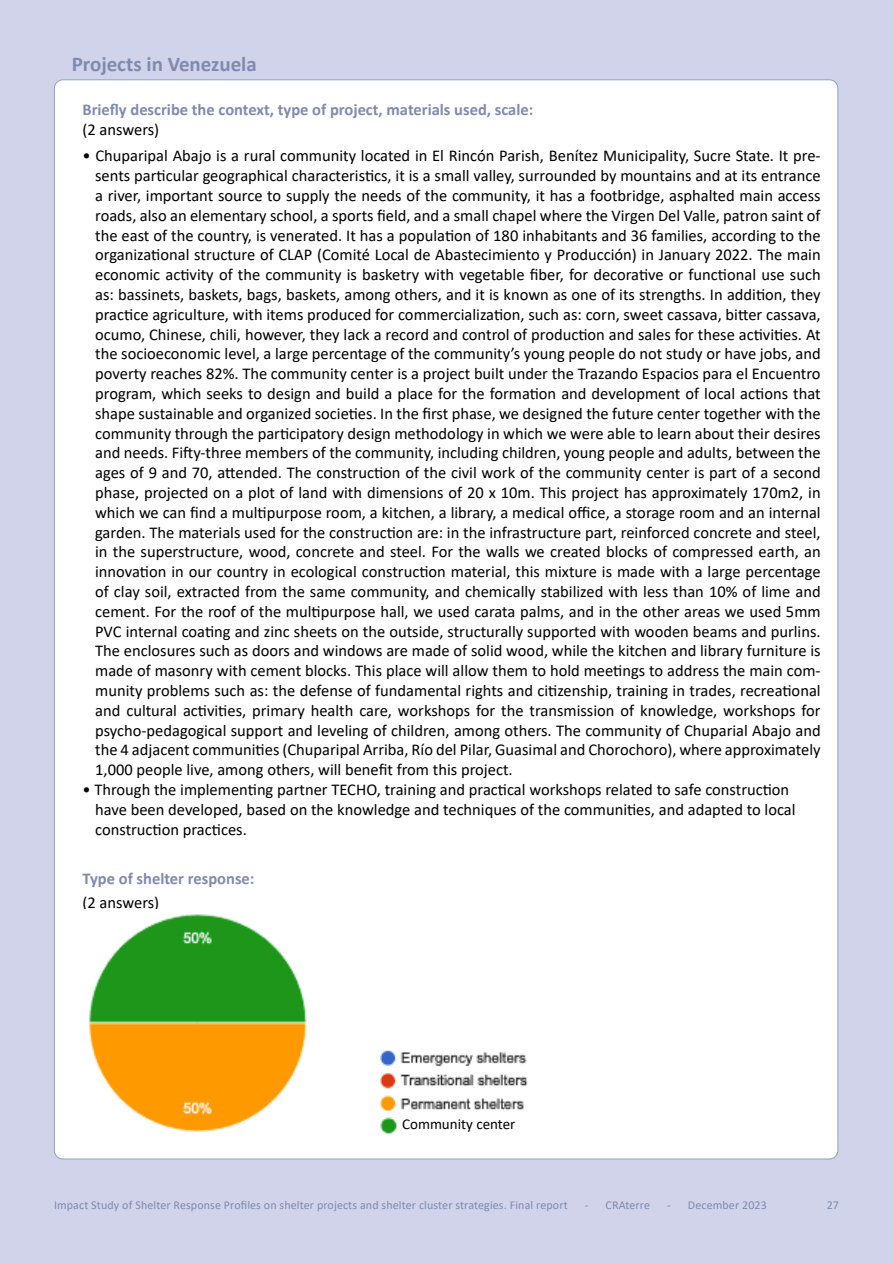
<style>
.page{position:relative;width:893px;height:1263px;background:#d0d3e9}
.page>*{position:absolute;margin:0;border:0;box-sizing:border-box;transform-origin:0 0}
.t1{font:700 21px "Calibri";color:#7e8baf}
.t2{font:16.5px/19.8px "Calibri";color:#000;text-align:justify}
.t3{font:700 16.5px "Calibri";color:#7e8baf}
.t4{font:15px "Calibri";color:#000}
.t5{font:12px "Calibri";letter-spacing:.01em;color:#7e8baf}
</style>
<div class="page">
<div style="left:54px;top:80px;width:784px;height:1079px;background:#fff;border-radius:9px"></div>
<img style="left:380px;top:1050px;width:148px;height:61px">
<img style="left:88px;top:914px;width:219px;height:218px">
<img style="left:380px;top:1117px;width:17px;height:17px">
<p class="t1" style="left:72px;top:51px;width:187px">Projects in Venezuela</p>
<p class="t3" style="left:82px;top:99px;width:452px">Briefly describe the context, type of project, materials used, scale:</p>
<p class="t2" style="left:82px;top:120px;width:78px">(2 answers)</p>
<p class="t2" style="left:95px;top:145px;width:727px;text-indent:-13px">• Chuparipal Abajo is a rural community located in El Rincón Parish, Benítez Municipality, Sucre State. It pre&shy;sents particular geographical characteristics, it is a small valley, surrounded by mountains and at its entrance a river, important source to supply the needs of the community, it has a footbridge, asphalted main access roads, also an elementary school, a sports field, and a small chapel where the Virgen Del Valle, patron saint of the east of the country, is venerated. It has a population of 180 inhabitants and 36 families, according to the organizational structure of CLAP (Comité Local de Abastecimiento y Producción) in January 2022. The main economic activity of the community is basketry with vegetable fiber, for decorative or functional use such as: bassinets, baskets, bags, baskets, among others, and it is known as one of its strengths. In addition, they practice agriculture, with items produced for commercialization, such as: corn, sweet cassava, bitter cassava, ocumo, Chinese, chili, however, they lack a record and control of production and sales for these activities. At the socioeconomic level, a large percentage of the community’s young people do not study or have jobs, and poverty reaches 82%. The community center is a project built under the Trazando Espacios para el Encuentro program, which seeks to design and build a place for the formation and development of local actions that shape sustainable and organized societies. In the first phase, we designed the future center together with the community through the participatory design methodology in which we were able to learn about their desires and needs. Fifty-three members of the community, including children, young people and adults, between the ages of 9 and 70, attended. The construction of the civil work of the community center is part of a second phase, projected on a plot of land with dimensions of 20 x 10m. This project has approximately 170m2, in which we can find a multipurpose room, a kitchen, a library, a medical office, a storage room and an internal garden. The materials used for the construction are: in the infrastructure part, reinforced concrete and steel, in the superstructure, wood, concrete and steel. For the walls we created blocks of compressed earth, an innovation in our country in ecological construction material, this mixture is made with a large percentage of clay soil, extracted from the same community, and chemically stabilized with less than 10% of lime and cement. For the roof of the multipurpose hall, we used carata palms, and in the other areas we used 5mm PVC internal coating and zinc sheets on the outside, structurally supported with wooden beams and purlins.<br>The enclosures such as doors and windows are made of solid wood, while the kitchen and library furniture is made of masonry with cement blocks. This place will allow them to hold meetings to address the main com&shy;munity problems such as: the defense of fundamental rights and citizenship, training in trades, recreational and cultural activities, primary health care, workshops for the transmission of knowledge, workshops for psycho-pedagogical support and leveling of children, among others. The community of Chuparial Abajo and the 4 adjacent communities (Chuparipal Arriba, Río del Pilar, Guasimal and Chorochoro), where approximately 1,000 people live, among others, will benefit from this project.</p>
<p class="t2" style="left:95px;top:779px;width:702px;text-align:left;text-indent:-13px">• Through the implementing partner TECHO, training and practical workshops related to safe construction have been developed, based on the knowledge and techniques of the communities, and adapted to local construction practices.</p>
<p class="t3" style="left:82px;top:868px;width:173px">Type of shelter response:</p>
<p class="t2" style="left:82px;top:892px;width:78px">(2 answers)</p>
<p class="t4" style="left:402px;top:1114px;width:115px">Community center</p>
<p class="t5" style="left:54px;top:1197px;width:515px">Impact Study of Shelter Response Profiles on shelter projects and shelter cluster strategies. Final report</p>
<p class="t5" style="left:585px;top:1197px;width:67px">- CRAterre</p>
<p class="t5" style="left:667px;top:1197px;width:101px">- December 2023</p>
<p class="t5" style="left:827px;top:1197px;width:14px">27</p>
</div>
